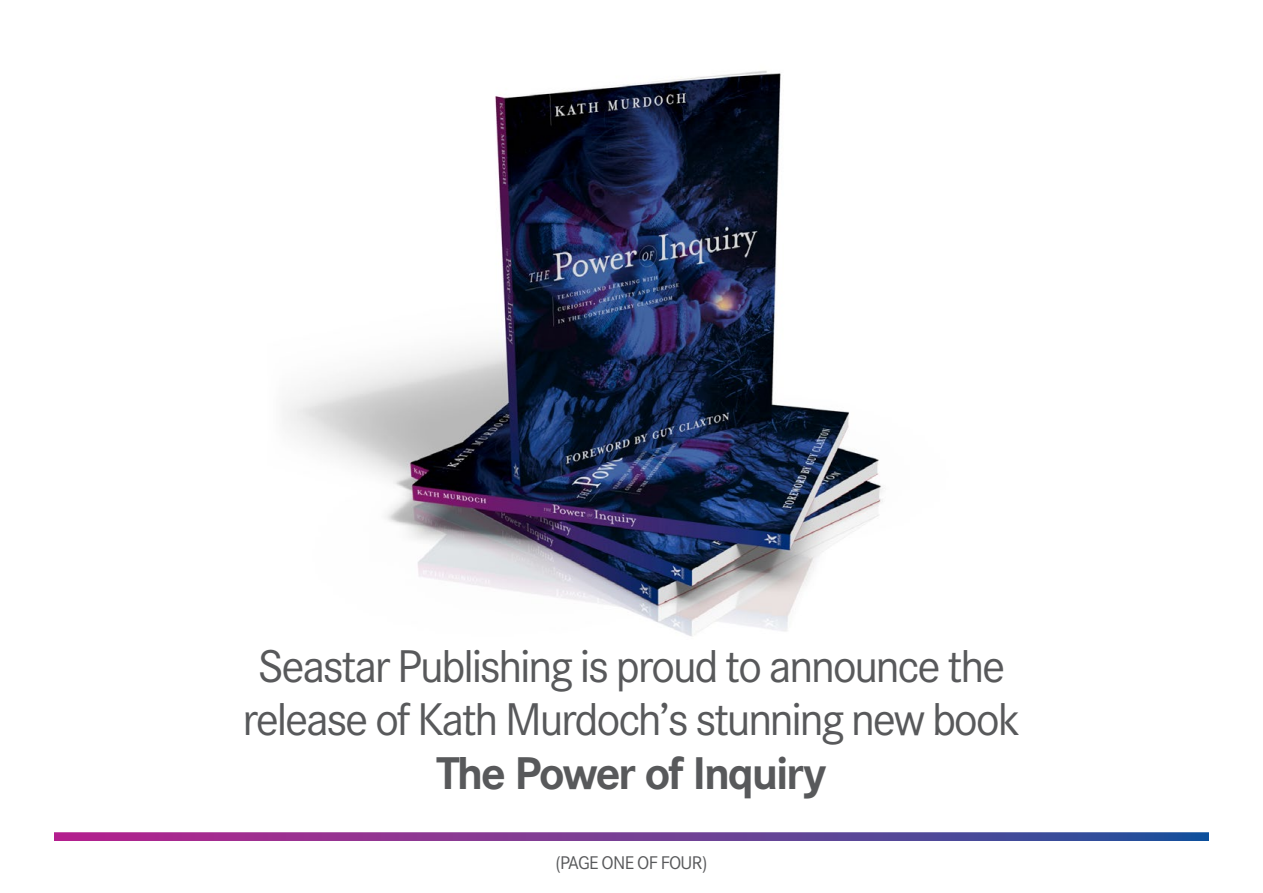
<style>
.page{position:relative;width:1263px;height:893px;background:#fff}
.page>*{position:absolute;margin:0;border:0;box-sizing:border-box;transform-origin:0 0}
.t1{font:45px/52.5px "Corporate SBQ";letter-spacing:-.05em;color:#58595b;text-align:center}
.t2{font:700 45px "Corporate SBQ";letter-spacing:-.05em;color:#58595b}
.t3{font:18px "Corporate SBQ";letter-spacing:-.04em;color:#58595b}
</style>
<div class="page">
<img style="left:283px;top:70px;width:600px;height:566px">
<svg style="left:57px;top:835px;width:1149px;height:3px;background:#713d94"></svg>
<p class="t1" style="left:242px;top:641px;width:780px">Seastar Publishing is proud to announce the release of Kath Murdoch’s stunning new book</p>
<p class="t2" style="left:436px;top:745px;width:392px">The Power of Inquiry</p>
<p class="t3" style="left:555px;top:852px;width:154px">(page one of four)</p>
</div>
